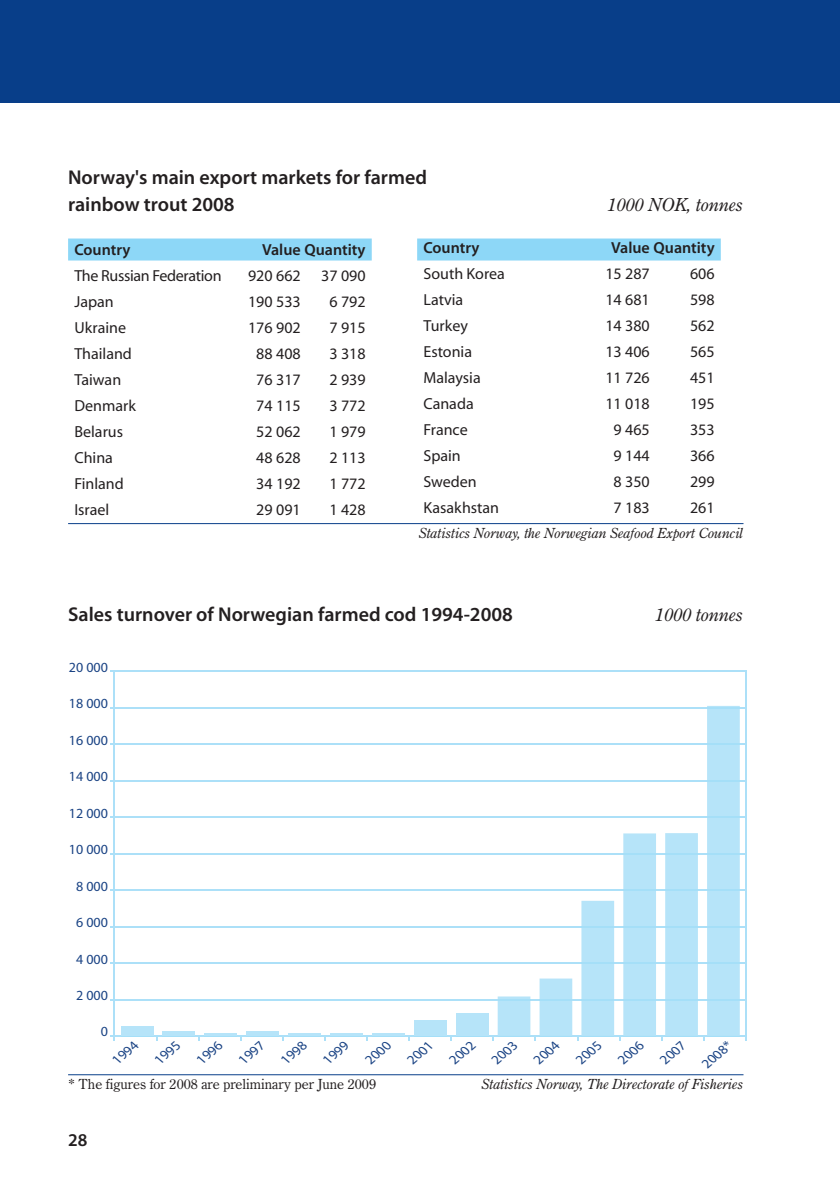
<style>
.page{position:relative;width:840px;height:1191px;background:#fff}
.page>*{position:absolute;margin:0;border:0;box-sizing:border-box;transform-origin:0 0}
.t1{font:20px/27.4px "Myriad MM.565.wt.600.wd";color:#231f20}
.t2{font:italic 18px "Century Oldstyle BT";color:#231f20}
.t3{font:18px "Myriad MM.565.wt.600.wd";color:#231f20}
.t4{font:16px "Myriad MM.400.wt.600.wd";color:#231f20}
.t5{font:16px "Myriad MM.565.wt.600.wd";color:#231f20}
.t6{font:16px "Myriad MM.400.wt.600.wd";letter-spacing:-.02em;color:#231f20}
.t7{font:italic 14px "Century Oldstyle BT";color:#231f20}
.t8{font:14px "Myriad";color:#1a4384}
.t9{font:14px "Century Oldstyle BT";color:#231f20}
.t10{font:italic 13.8px "Myriad";color:#1a4384}
</style>
<div class="page">
<hr style="left:68px;top:523px;width:675px;height:1px;background:#083e89">
<hr style="left:68px;top:1074px;width:675px;height:1px;background:#083e89">
<div style="left:0;top:0;width:839px;height:102px;background:#083e89"></div>
<div style="left:68px;top:238px;width:303px;height:22px;background:#8dd7f7"></div>
<div style="left:417px;top:238px;width:303px;height:22px;background:#8dd7f7"></div>
<hr style="left:110px;top:816px;width:634px;height:1px;background:#ace0f8">
<hr style="left:110px;top:853px;width:634px;height:1px;background:#ace0f8">
<hr style="left:110px;top:780px;width:634px;height:1px;background:#ace0f8">
<hr style="left:110px;top:743px;width:634px;height:2px;background:#ace0f8">
<hr style="left:110px;top:707px;width:634px;height:1px;background:#ace0f8">
<hr style="left:110px;top:671px;width:634px;height:1px;background:#ace0f8">
<hr style="left:110px;top:889px;width:634px;height:1px;background:#ace0f8">
<hr style="left:110px;top:926px;width:634px;height:1px;background:#ace0f8">
<hr style="left:110px;top:962px;width:634px;height:1px;background:#ace0f8">
<hr style="left:110px;top:999px;width:634px;height:1px;background:#ace0f8">
<hr style="left:110px;top:1035px;width:634px;height:1px;background:#ace0f8">
<hr style="left:114px;top:670px;width:1px;height:370px;background:#ace0f8">
<hr style="left:745px;top:670px;width:1px;height:370px;background:#ace0f8">
<svg style="left:703px;top:706px;width:36px;height:334px;background:#bee7f9"></svg>
<hr style="left:706px;top:816px;width:33px;height:1px;background:#a5dff8">
<hr style="left:706px;top:853px;width:33px;height:1px;background:#a5dff8">
<hr style="left:706px;top:780px;width:33px;height:1px;background:#a5dff8">
<hr style="left:706px;top:743px;width:33px;height:2px;background:#a5dff8">
<hr style="left:706px;top:707px;width:33px;height:1px;background:#a5dff8">
<hr style="left:706px;top:889px;width:33px;height:1px;background:#a5dff8">
<hr style="left:706px;top:926px;width:33px;height:1px;background:#a5dff8">
<hr style="left:706px;top:962px;width:33px;height:1px;background:#a5dff8">
<hr style="left:706px;top:999px;width:33px;height:1px;background:#a5dff8">
<hr style="left:706px;top:1035px;width:33px;height:1px;background:#a5dff8">
<svg style="left:661px;top:833px;width:36px;height:207px;background:#bee7f9"></svg>
<hr style="left:664px;top:853px;width:33px;height:1px;background:#a5dff8">
<hr style="left:664px;top:889px;width:33px;height:1px;background:#a5dff8">
<hr style="left:664px;top:926px;width:33px;height:1px;background:#a5dff8">
<hr style="left:664px;top:962px;width:33px;height:1px;background:#a5dff8">
<hr style="left:664px;top:999px;width:33px;height:1px;background:#a5dff8">
<hr style="left:664px;top:1035px;width:33px;height:1px;background:#a5dff8">
<svg style="left:492px;top:833px;width:163px;height:207px"></svg>
<hr style="left:497px;top:999px;width:33px;height:1px;background:#a5dff8">
<hr style="left:497px;top:1035px;width:33px;height:1px;background:#a5dff8">
<div style="left:455px;top:1013px;width:33px;height:22px;background:#b6e4f9"></div>
<hr style="left:455px;top:1035px;width:33px;height:1px;background:#a5dff8">
<div style="left:413px;top:1020px;width:33px;height:15px;background:#b6e4f9"></div>
<hr style="left:413px;top:1035px;width:33px;height:1px;background:#a5dff8">
<hr style="left:372px;top:1033px;width:32px;height:2px;background:#b6e4f9">
<hr style="left:372px;top:1035px;width:32px;height:1px;background:#a5dff8">
<hr style="left:330px;top:1033px;width:32px;height:2px;background:#b6e4f9">
<hr style="left:330px;top:1035px;width:32px;height:1px;background:#a5dff8">
<hr style="left:288px;top:1032px;width:33px;height:3px;background:#b6e4f9">
<hr style="left:288px;top:1035px;width:33px;height:1px;background:#a5dff8">
<hr style="left:246px;top:1031px;width:33px;height:4px;background:#b6e4f9">
<hr style="left:246px;top:1035px;width:33px;height:1px;background:#a5dff8">
<hr style="left:204px;top:1033px;width:33px;height:2px;background:#b6e4f9">
<hr style="left:204px;top:1035px;width:33px;height:1px;background:#a5dff8">
<hr style="left:162px;top:1031px;width:33px;height:4px;background:#b6e4f9">
<hr style="left:162px;top:1035px;width:33px;height:1px;background:#a5dff8">
<div style="left:121px;top:1026px;width:32px;height:9px;background:#b6e4f9"></div>
<hr style="left:121px;top:1035px;width:32px;height:1px;background:#a5dff8">
<p class="t1" style="left:68px;top:165px;width:360px">Norway's main export markets for farmed rainbow trout 2008</p>
<p class="t2" style="left:607px;top:198px;width:137px">1000 NOK, tonnes</p>
<p class="t5" style="left:74px;top:243px;width:57px">Country</p>
<p class="t5" style="left:262px;top:243px;width:105px">Value Quantity</p>
<p class="t6" style="left:74px;top:269px;width:149px">The Russian Federation</p>
<p class="t4" style="left:248px;top:269px;width:54px">920 662</p>
<p class="t4" style="left:321px;top:269px;width:46px">37 090</p>
<p class="t4" style="left:74px;top:295px;width:41px">Japan</p>
<p class="t4" style="left:248px;top:295px;width:54px">190 533</p>
<p class="t4" style="left:329px;top:295px;width:38px">6 792</p>
<p class="t4" style="left:74px;top:321px;width:53px">Ukraine</p>
<p class="t4" style="left:248px;top:321px;width:54px">176 902</p>
<p class="t4" style="left:329px;top:321px;width:38px">7 915</p>
<p class="t4" style="left:74px;top:347px;width:59px">Thailand</p>
<p class="t4" style="left:256px;top:347px;width:46px">88 408</p>
<p class="t4" style="left:329px;top:347px;width:38px">3 318</p>
<p class="t4" style="left:74px;top:373px;width:48px">Taiwan</p>
<p class="t4" style="left:256px;top:373px;width:46px">76 317</p>
<p class="t4" style="left:329px;top:373px;width:38px">2 939</p>
<p class="t4" style="left:74px;top:399px;width:63px">Denmark</p>
<p class="t4" style="left:256px;top:399px;width:46px">74 115</p>
<p class="t4" style="left:329px;top:399px;width:38px">3 772</p>
<p class="t4" style="left:74px;top:425px;width:50px">Belarus</p>
<p class="t4" style="left:256px;top:425px;width:46px">52 062</p>
<p class="t4" style="left:329px;top:425px;width:38px">1 979</p>
<p class="t4" style="left:74px;top:451px;width:40px">China</p>
<p class="t4" style="left:256px;top:451px;width:46px">48 628</p>
<p class="t4" style="left:329px;top:451px;width:38px">2 113</p>
<p class="t4" style="left:74px;top:477px;width:51px">Finland</p>
<p class="t4" style="left:256px;top:477px;width:46px">34 192</p>
<p class="t4" style="left:329px;top:477px;width:38px">1 772</p>
<p class="t4" style="left:74px;top:503px;width:36px">Israel</p>
<p class="t4" style="left:256px;top:503px;width:46px">29 091</p>
<p class="t4" style="left:329px;top:503px;width:38px">1 428</p>
<p class="t5" style="left:423px;top:242px;width:57px">Country</p>
<p class="t5" style="left:611px;top:242px;width:105px">Value Quantity</p>
<p class="t4" style="left:423px;top:268px;width:83px">South Korea</p>
<p class="t4" style="left:605px;top:268px;width:46px">15 287</p>
<p class="t4" style="left:689px;top:268px;width:26px">606</p>
<p class="t4" style="left:423px;top:294px;width:41px">Latvia</p>
<p class="t4" style="left:605px;top:294px;width:46px">14 681</p>
<p class="t4" style="left:689px;top:294px;width:26px">598</p>
<p class="t4" style="left:423px;top:320px;width:46px">Turkey</p>
<p class="t4" style="left:605px;top:320px;width:46px">14 380</p>
<p class="t4" style="left:689px;top:320px;width:26px">562</p>
<p class="t4" style="left:423px;top:346px;width:50px">Estonia</p>
<p class="t4" style="left:605px;top:346px;width:46px">13 406</p>
<p class="t4" style="left:689px;top:346px;width:26px">565</p>
<p class="t4" style="left:423px;top:372px;width:59px">Malaysia</p>
<p class="t4" style="left:605px;top:372px;width:46px">11 726</p>
<p class="t4" style="left:689px;top:372px;width:26px">451</p>
<p class="t4" style="left:423px;top:398px;width:52px">Canada</p>
<p class="t4" style="left:605px;top:398px;width:46px">11 018</p>
<p class="t4" style="left:689px;top:398px;width:26px">195</p>
<p class="t4" style="left:423px;top:424px;width:46px">France</p>
<p class="t4" style="left:613px;top:424px;width:38px">9 465</p>
<p class="t4" style="left:689px;top:424px;width:26px">353</p>
<p class="t4" style="left:423px;top:450px;width:39px">Spain</p>
<p class="t4" style="left:613px;top:450px;width:38px">9 144</p>
<p class="t4" style="left:689px;top:450px;width:26px">366</p>
<p class="t4" style="left:423px;top:476px;width:55px">Sweden</p>
<p class="t4" style="left:613px;top:476px;width:38px">8 350</p>
<p class="t4" style="left:689px;top:476px;width:26px">299</p>
<p class="t4" style="left:423px;top:502px;width:77px">Kasakhstan</p>
<p class="t4" style="left:613px;top:502px;width:38px">7 183</p>
<p class="t4" style="left:689px;top:502px;width:26px">261</p>
<p class="t7" style="left:419px;top:528px;width:326px">Statistics Norway, the Norwegian Seafood Export Council</p>
<p class="t1" style="left:68px;top:602px;width:446px">Sales turnover of Norwegian farmed cod 1994-2008</p>
<p class="t2" style="left:655px;top:608px;width:89px">1000 tonnes</p>
<p class="t8" style="left:69px;top:662px;width:40px">20 000</p>
<p class="t8" style="left:69px;top:698px;width:40px">18 000</p>
<p class="t8" style="left:69px;top:735px;width:40px">16 000</p>
<p class="t8" style="left:69px;top:771px;width:40px">14 000</p>
<p class="t8" style="left:69px;top:807px;width:40px">12 000</p>
<p class="t8" style="left:69px;top:844px;width:40px">10 000</p>
<p class="t8" style="left:76px;top:880px;width:33px">8 000</p>
<p class="t8" style="left:76px;top:917px;width:33px">6 000</p>
<p class="t8" style="left:76px;top:953px;width:33px">4 000</p>
<p class="t8" style="left:76px;top:990px;width:33px">2 000</p>
<p class="t8" style="left:101px;top:1026px;width:9px">0</p>
<p class="t10" style="left:111px;top:1057px;width:30px;rotate:-41deg">1994</p>
<p class="t10" style="left:322px;top:1057px;width:30px;rotate:-41deg">1999</p>
<p class="t10" style="left:364px;top:1057px;width:30px;rotate:-41deg">2000</p>
<p class="t10" style="left:406px;top:1057px;width:30px;rotate:-41deg">2001</p>
<p class="t10" style="left:448px;top:1057px;width:30px;rotate:-41deg">2002</p>
<p class="t10" style="left:490px;top:1057px;width:30px;rotate:-41deg">2003</p>
<p class="t10" style="left:532px;top:1057px;width:30px;rotate:-41deg">2004</p>
<p class="t10" style="left:574px;top:1057px;width:30px;rotate:-41deg">2005</p>
<p class="t10" style="left:616px;top:1057px;width:30px;rotate:-41deg">2006</p>
<p class="t10" style="left:658px;top:1057px;width:30px;rotate:-41deg">2007</p>
<p class="t10" style="left:700px;top:1061px;width:36px;rotate:-41deg">2008*</p>
<p class="t9" style="left:68px;top:1079px;width:309px">* The figures for 2008 are preliminary per June 2009</p>
<p class="t10" style="left:154px;top:1057px;width:30px;rotate:-41deg">1995</p>
<p class="t10" style="left:196px;top:1057px;width:30px;rotate:-41deg">1996</p>
<p class="t10" style="left:238px;top:1057px;width:30px;rotate:-41deg">1997</p>
<p class="t10" style="left:280px;top:1057px;width:30px;rotate:-41deg">1998</p>
<p class="t7" style="left:481px;top:1078px;width:263px">Statistics Norway, The Directorate of Fisheries</p>
<p class="t3" style="left:68px;top:1132px;width:21px">28</p>
</div>
